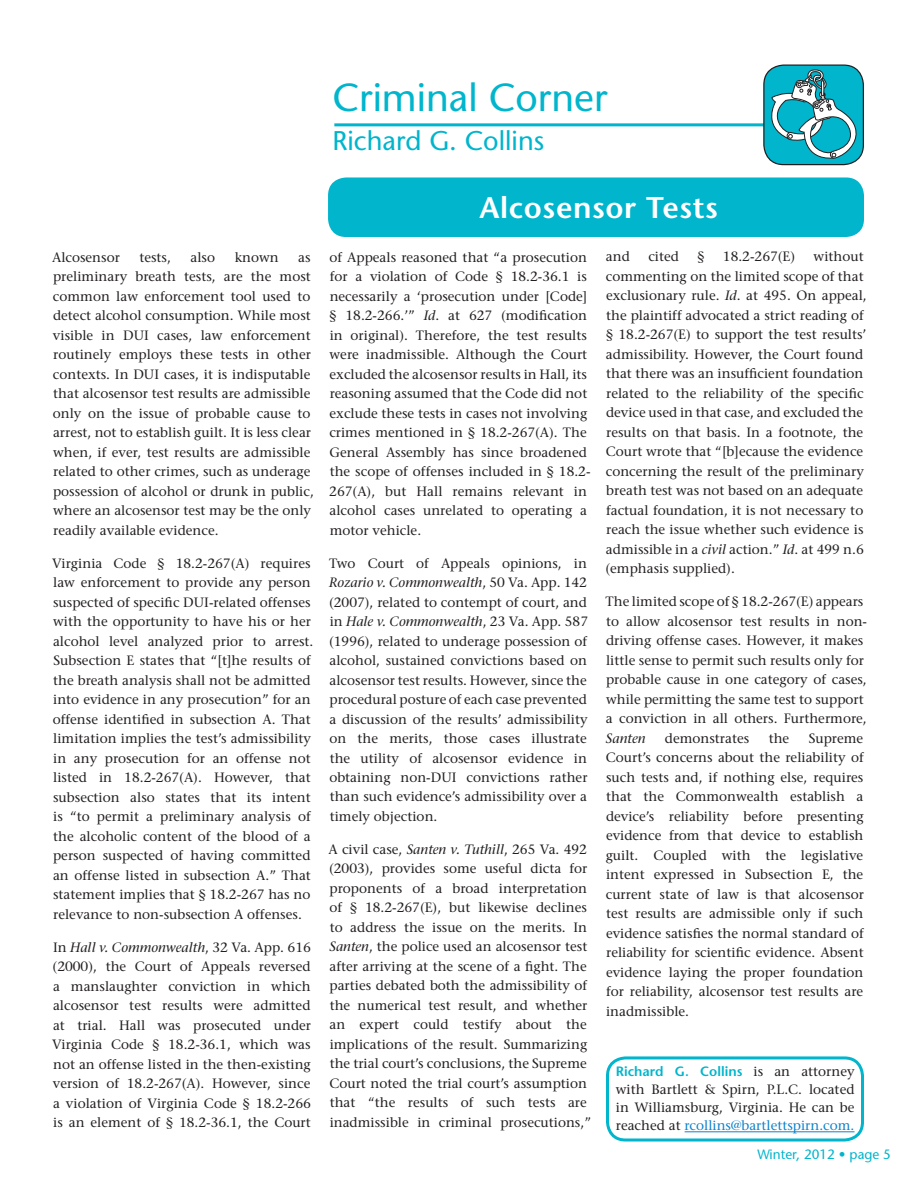
<style>
.page{position:relative;width:918px;height:1188px;background:#fff}
.page>*{position:absolute;margin:0;border:0;box-sizing:border-box;transform-origin:0 0}
.t1{font:500 39px "Stone Sans Std";color:#00b5cc}
.t2{font:600 30px "Stone Sans Std";letter-spacing:.02em;color:#fff}
.t3{font:500 27px "Stone Sans Std";color:#00b5cc}
.t4{font:500 13.5px/19.5px "Stone Serif Std";color:#231f20}
.t5{font:600 13.5px "Stone Sans Std";color:#00b5cc}
.t6{font:500 13.5px "Stone Sans Std";color:#00b5cc}
.t7{font:italic 500 13.5px "Stone Serif Std";color:#231f20}
.s1{font-style:italic}
.s2{font-family:"Stone Serif Std";font-weight:500;color:#231f20}
.s3{color:#1182cc}
</style>
<div class="page">
<div style="left:606px;top:1056px;width:258px;height:86px;border:3px solid #00b5cc;border-radius:18px"></div>
<hr style="left:685px;top:1131px;width:170px;height:1px;background:#1182cc">
<div style="left:328px;top:177px;width:536px;height:60px;background:#00b5cc;border-radius:18px"></div>
<hr style="left:334px;top:123px;width:430px;height:3px;background:#00b5cc">
<div style="left:764px;top:65px;width:99px;height:100px;background:#00b5cc;border-radius:20px"></div>
<svg style="left:771px;top:70px;width:85px;height:95px"></svg>
<div style="left:763px;top:64px;width:101px;height:101px;border:1px solid #231f20;border-radius:20px"></div>
<h1 class="t1" style="left:332px;top:74px;width:277px">Criminal Corner</h1>
<h3 class="t3" style="left:332px;top:124px;width:213px">Richard G. Collins</h3>
<p class="t4" style="left:52px;top:248px;width:69px">Alcosensor</p>
<p class="t4" style="left:139px;top:248px;width:33px">tests,</p>
<p class="t4" style="left:191px;top:248px;width:26px">also</p>
<p class="t4" style="left:235px;top:248px;width:45px">known</p>
<p class="t4" style="left:53px;top:248px;width:263px;text-indent:245px">as preliminary breath tests, are the most common law enforcement tool used to detect alcohol consumption. While most visible in DUI cases, law enforcement routinely employs these tests in other contexts. In DUI cases, it is indisputable that alcosensor test results are admissible only on the issue of probable cause to arrest, not to establish guilt. It is less clear when, if ever, test results are admissible related to other crimes, such as underage possession of alcohol or drunk in public, where an alcosensor test may be the only readily available evidence.</p>
<p class="t4" style="left:52px;top:553px;width:263px">Virginia Code § 18.2-267(A) requires law enforcement to provide any person suspected of specific DUI-related offenses with the opportunity to have his or her alcohol level analyzed prior to arrest.<br>Subsection E states that “[t]he results of the breath analysis shall not be admitted into evidence in any prosecution” for an offense identified in subsection A. That limitation implies the test’s admissibility in any prosecution for an offense not listed in 18.2-267(A). However, that subsection also states that its intent is “to permit a preliminary analysis of the alcoholic content of the blood of a person suspected of having committed an offense listed in subsection A.” That statement implies that § 18.2-267 has no relevance to non-subsection A offenses.</p>
<p class="t4" style="left:52px;top:937px;width:260px;text-align:justify">In <span class="s1">Hall v. Commonwealth</span>, 32 Va. App. 616 (2000), the Court of Appeals reversed a manslaughter conviction in which alcosensor test results were admitted at trial. Hall was prosecuted under Virginia Code § 18.2-36.1, which was not an offense listed in the then-existing version of 18.2-267(A). However, since a violation of Virginia Code § 18.2-266 is an element of § 18.2-36.1, the Court</p>
<h2 class="t2" style="left:480px;top:189px;width:240px">Alcosensor Tests</h2>
<p class="t4" style="left:329px;top:247px;width:263px">of Appeals reasoned that “a prosecution for a violation of Code § 18.2-36.1 is necessarily a ‘prosecution under [Code] § 18.2-266.’” <span class="s1">Id</span>. at 627 (modification in original). Therefore, the test results were inadmissible. Although the Court excluded the alcosensor results in Hall, its reasoning assumed that the Code did not exclude these tests in cases not involving crimes mentioned in § 18.2-267(A). The General Assembly has since broadened the scope of offenses included in § 18.2- 267(A), but Hall remains relevant in alcohol cases unrelated to operating a motor vehicle.</p>
<p class="t4" style="left:329px;top:553px;width:261px;text-align:justify">Two Court of Appeals opinions, in <span class="s1">Rozario v. Commonwealth</span>, 50 Va. App. 142 (2007), related to contempt of court, and in <span class="s1">Hale v. Commonwealth</span>, 23 Va. App. 587 (1996), related to underage possession of alcohol, sustained convictions based on alcosensor test results. However, since the procedural posture of each case prevented a discussion of the results’ admissibility on the merits, those cases illustrate the utility of alcosensor evidence in obtaining non-DUI convictions rather than such evidence’s admissibility over a timely objection.</p>
<p class="t4" style="left:329px;top:840px;width:264px">A civil case, <span class="s1">Santen v. Tuthill</span>, 265 Va. 492 (2003), provides some useful dicta for proponents of a broad interpretation of § 18.2-267(E), but likewise declines to address the issue on the merits. In <span class="s1">Santen</span>, the police used an alcosensor test after arriving at the scene of a fight. The parties debated both the admissibility of the numerical test result, and whether an expert could testify about the implications of the result. Summarizing the trial court’s conclusions, the Supreme Court noted the trial court’s assumption that “the results of such tests are inadmissible in criminal prosecutions,”</p>
<p class="t4" style="left:606px;top:247px;width:263px;text-indent:208px">without commenting on the limited scope of that exclusionary rule. <span class="s1">Id</span>. at 495. On appeal, the plaintiff advocated a strict reading of § 18.2-267(E) to support the test results’ admissibility. However, the Court found that there was an insufficient foundation related to the reliability of the specific device used in that case, and excluded the results on that basis. In a footnote, the Court wrote that “[b]ecause the evidence concerning the result of the preliminary breath test was not based on an adequate factual foundation, it is not necessary to reach the issue whether such evidence is admissible in a <span class="s1">civil</span> action.” <span class="s1">Id</span>. at 499 n.6 (emphasis supplied).</p>
<p class="t4" style="left:606px;top:592px;width:263px">The limited scope of § 18.2-267(E) appears to allow alcosensor test results in non&shy;driving offense cases. However, it makes little sense to permit such results only for probable cause in one category of cases, while permitting the same test to support a conviction in all others. Furthermore,</p>
<p class="t7" style="left:606px;top:730px;width:41px">Santen</p>
<p class="t4" style="left:665px;top:728px;width:86px">demonstrates</p>
<p class="t4" style="left:769px;top:728px;width:22px">the</p>
<p class="t4" style="left:606px;top:247px;width:25px">and</p>
<p class="t4" style="left:648px;top:247px;width:32px">cited</p>
<p class="t4" style="left:697px;top:247px;width:9px">§</p>
<p class="t4" style="left:723px;top:247px;width:74px">18.2-267(E)</p>
<p class="t4" style="left:606px;top:728px;width:260px;text-align:justify;text-indent:203px">Supreme Court’s concerns about the reliability of such tests and, if nothing else, requires that the Commonwealth establish a device’s reliability before presenting evidence from that device to establish guilt. Coupled with the legislative intent expressed in Subsection E, the current state of law is that alcosensor test results are admissible only if such evidence satisfies the normal standard of reliability for scientific evidence. Absent evidence laying the proper foundation for reliability, alcosensor test results are inadmissible.</p>
<p class="t5" style="left:616px;top:1064px;width:240px">Richard G. Collins <span class="s2">is an attorney</span></p>
<p class="t4" style="left:616px;top:1081px;width:240px;line-height:18px;text-align:justify">with Bartlett &amp; Spirn, P.L.C. located in Williamsburg, Virginia. He can be reached at <span class="s3">rcollins@bartlettspirn.com.</span></p>
<p class="t6" style="left:757px;top:1146px;width:135px">Winter, 2012 • page 5</p>
</div>
